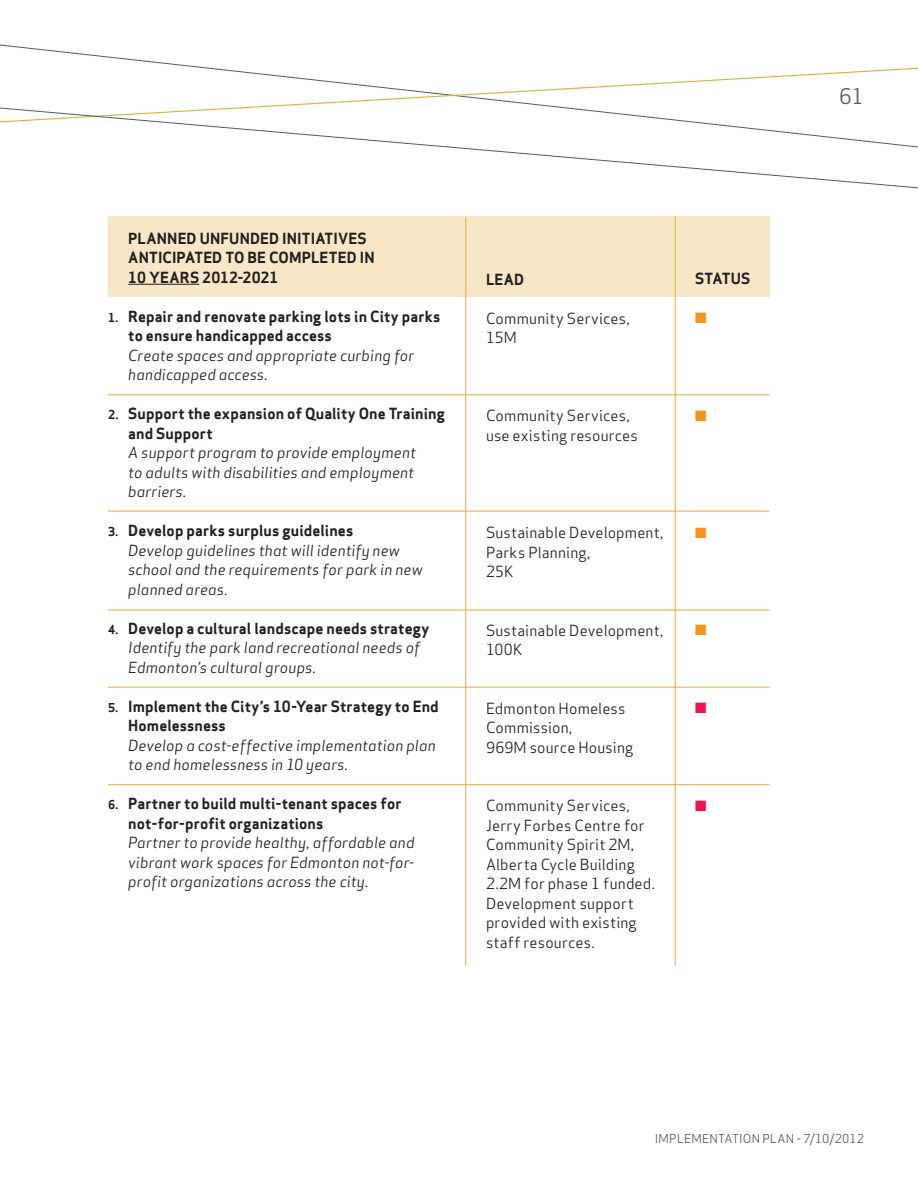
<style>
.page{position:relative;width:918px;height:1188px;background:#fff}
.page>*{position:absolute;margin:0;border:0;box-sizing:border-box;transform-origin:0 0}
.t1{font:21px "Apex Sans";color:#57585a}
.t2{font:italic 15px/19.5px "Apex Sans";letter-spacing:.005em;color:#231f20}
.t3{font:15px/19.5px "Apex Sans";letter-spacing:.01em;color:#231f20}
.t4{font:700 15px/19.5px "Apex Sans";letter-spacing:.005em;color:#231f20}
.t5{font:15px "Zapf Dingbats ITC";color:#f7931d}
.t6{font:15px "Zapf Dingbats ITC";color:#ed1450}
.t7{font:12px "Apex Sans";letter-spacing:.02em;color:#57585a}
.s1{font-size:12px}
.s2{font-weight:700;font-style:normal;font-size:12px}
.s3{font-weight:700;font-style:normal}
</style>
<div class="page">
<svg style="left:0;top:44px;width:918px;height:145px"></svg>
<div style="left:108px;top:216px;width:662px;height:81px;background:#f7e7c7"></div>
<hr style="left:128px;top:284px;width:71px;height:1px;background:#231f20">
<hr style="left:108px;top:395px;width:662px;height:1px;background:#e1ae3a">
<hr style="left:108px;top:511px;width:662px;height:1px;background:#e1ae3a">
<hr style="left:108px;top:610px;width:662px;height:1px;background:#e1ae3a">
<hr style="left:108px;top:687px;width:662px;height:1px;background:#e1ae3a">
<hr style="left:108px;top:784px;width:662px;height:1px;background:#e1ae3a">
<hr style="left:465px;top:218px;width:1px;height:747px;background:#e1ae3a">
<hr style="left:675px;top:216px;width:1px;height:749px;background:#e1ae3a">
<p class="t4" style="left:108px;top:228px;width:103px">Plann ed unfun</p>
<p class="t4" style="left:128px;top:228px;width:238px;text-indent:122px">ded initiatives anticipated to be com</p>
<p class="t4" style="left:302px;top:248px;width:72px">pleted in</p>
<p class="t4" style="left:128px;top:267px;width:152px">10 years 2012-2021</p>
<p class="t4" style="left:128px;top:306px;width:314px;text-indent:-20px"><span class="s1">1.</span> Repair and renovate parking lots in City parks to ensure handicapped access</p>
<p class="t2" style="left:128px;top:344px;width:288px">Create spaces and appropriate curbing for handicapped access.</p>
<p class="t4" style="left:128px;top:404px;width:318px;text-indent:-20px"><span class="s1">2.</span> Support the expansion of Quality One Training and Support</p>
<p class="t2" style="left:128px;top:442px;width:289px;text-align:justify">A support program to provide employment to adults with disabilities and employment barriers.</p>
<p class="t2" style="left:128px;top:520px;width:296px;text-indent:-20px"><span class="s2">3.</span> <span class="s3">Develop parks surplus guidelines<br></span>Develop guidelines that will identify new school and the requirements for park in new planned areas.</p>
<p class="t2" style="left:128px;top:617px;width:303px;text-indent:-20px"><span class="s2">4.</span> <span class="s3">Develop a cultural landscape needs strategy<br></span>Identify the park land recreational needs of<br>Edmonton’s cultural groups.</p>
<p class="t4" style="left:128px;top:696px;width:312px;text-indent:-20px"><span class="s1">5.</span> Implement the City’s 10-Year Strategy to End<br>Homelessness</p>
<p class="t2" style="left:128px;top:734px;width:309px">Develop a cost-effective implementation plan to end homelessness in 10 years.</p>
<p class="t4" style="left:128px;top:794px;width:275px;text-indent:-20px"><span class="s1">6.</span> Partner to build multi-tenant spaces for not-for-profit organizations</p>
<p class="t2" style="left:128px;top:832px;width:288px;text-align:justify">Partner to provide healthy, affordable and vibrant work spaces for Edmonton not-for&shy;profit organizations across the city.</p>
<p class="t4" style="left:486px;top:269px;width:11px">LEAD</p>
<p class="t3" style="left:486px;top:307px;width:145px">Community Services,<br>15M</p>
<p class="t3" style="left:486px;top:405px;width:153px">Community Services, use existing resources</p>
<p class="t3" style="left:486px;top:522px;width:179px">Sustainable Development,<br>Parks Planning,<br>25K</p>
<p class="t3" style="left:486px;top:619px;width:179px">Sustainable Development,<br>100K</p>
<p class="t3" style="left:486px;top:697px;width:149px">Edmonton Homeless<br>Commission,<br>969M source Housing</p>
<p class="t3" style="left:486px;top:795px;width:171px">Community Services,<br>Jerry Forbes Centre for<br>Community Spirit 2M,<br>Alberta Cycle Building<br>2.2M for phase 1 funded.<br>Development support provided with existing staff resources.</p>
<p class="t4" style="left:695px;top:269px;width:46px">status</p>
<p class="t5" style="left:695px;top:311px;width:13px">■</p>
<p class="t5" style="left:695px;top:408px;width:13px">■</p>
<p class="t5" style="left:695px;top:525px;width:13px">■</p>
<p class="t5" style="left:695px;top:623px;width:13px">■</p>
<p class="t6" style="left:695px;top:701px;width:13px">■</p>
<p class="t6" style="left:695px;top:798px;width:13px">■</p>
<h1 class="t1" style="left:839px;top:79px;width:26px">61</h1>
<p class="t7" style="left:655px;top:1129px;width:211px">IMPLEMENTATION PLAN - 7/10/2012</p>
</div>
